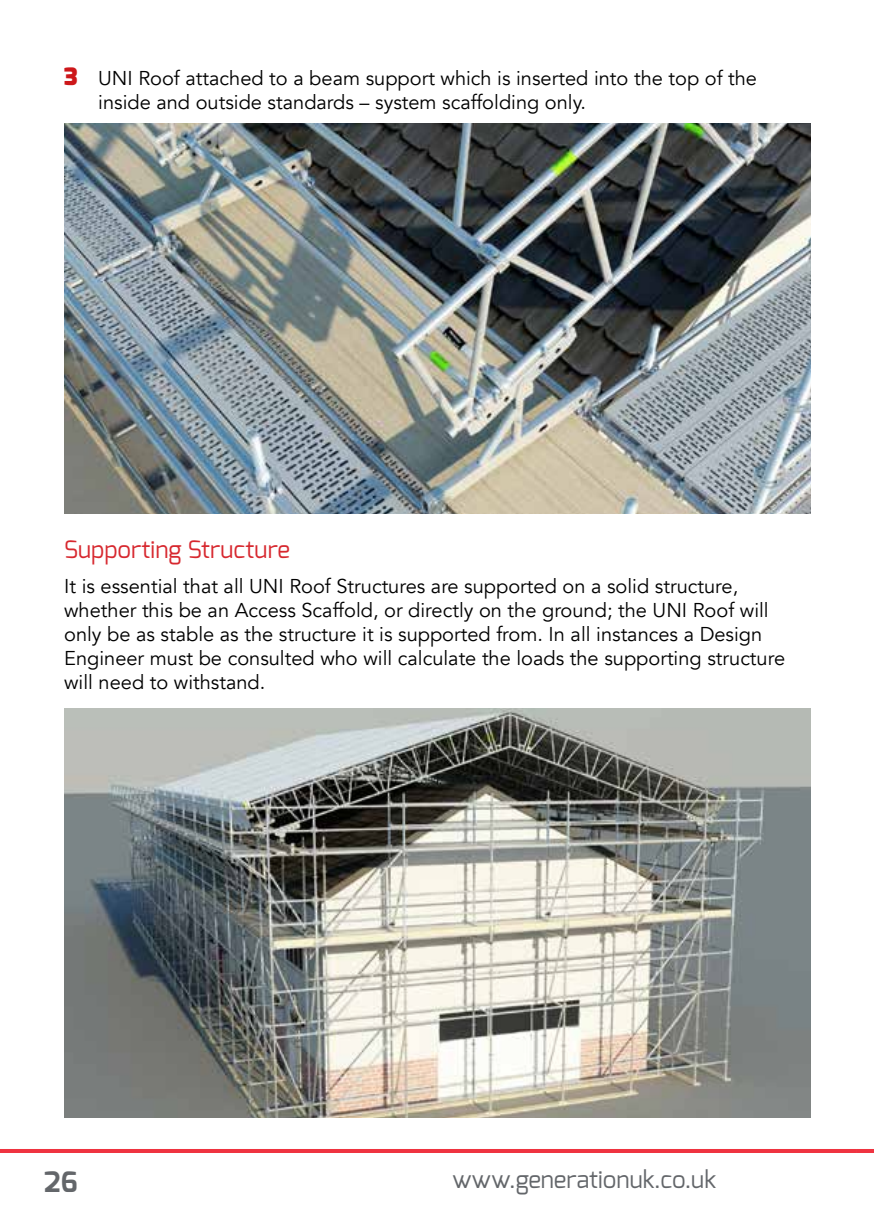
<style>
.page{position:relative;width:874px;height:1225px;background:#fff}
.page>*{position:absolute;margin:0;border:0;box-sizing:border-box;transform-origin:0 0}
.t1{font:700 28px "Exo";color:#63666a}
.t2{font:24px "Exo";color:#63666a}
.t3{font:24px "Exo";color:#d7282f}
.t4{font:20px/24px "Avenir";color:#000}
.s1{font-family:"Exo";font-weight:900;font-size:24px;color:#cd171a}
</style>
<div class="page">
<hr style="left:0;top:1149px;width:856px;height:4px;background:#ef3340">
<hr style="left:856px;top:1149px;width:17px;height:4px;background:#ef3340">
<img style="left:64px;top:708px;width:745px;height:409px">
<img style="left:64px;top:124px;width:745px;height:389px">
<p class="t4" style="left:98px;top:67px;width:660px;text-indent:-34px"><span class="s1">3</span> UNI Roof attached to a beam support which is inserted into the top of the inside and outside standards – system scaffolding only.</p>
<p class="t3" style="left:64px;top:533px;width:227px">Supporting Structure</p>
<p class="t4" style="left:64px;top:575px;width:722px">It is essential that all UNI Roof Structures are supported on a solid structure, whether this be an Access Scaffold, or directly on the ground; the UNI Roof will only be as stable as the structure it is supported from. In all instances a Design Engineer must be consulted who will calculate the loads the supporting structure will need to withstand.</p>
<h1 class="t1" style="left:44px;top:1164px;width:35px">26</h1>
<p class="t2" style="left:452px;top:1164px;width:265px">www.generationuk.co.uk</p>
</div>
